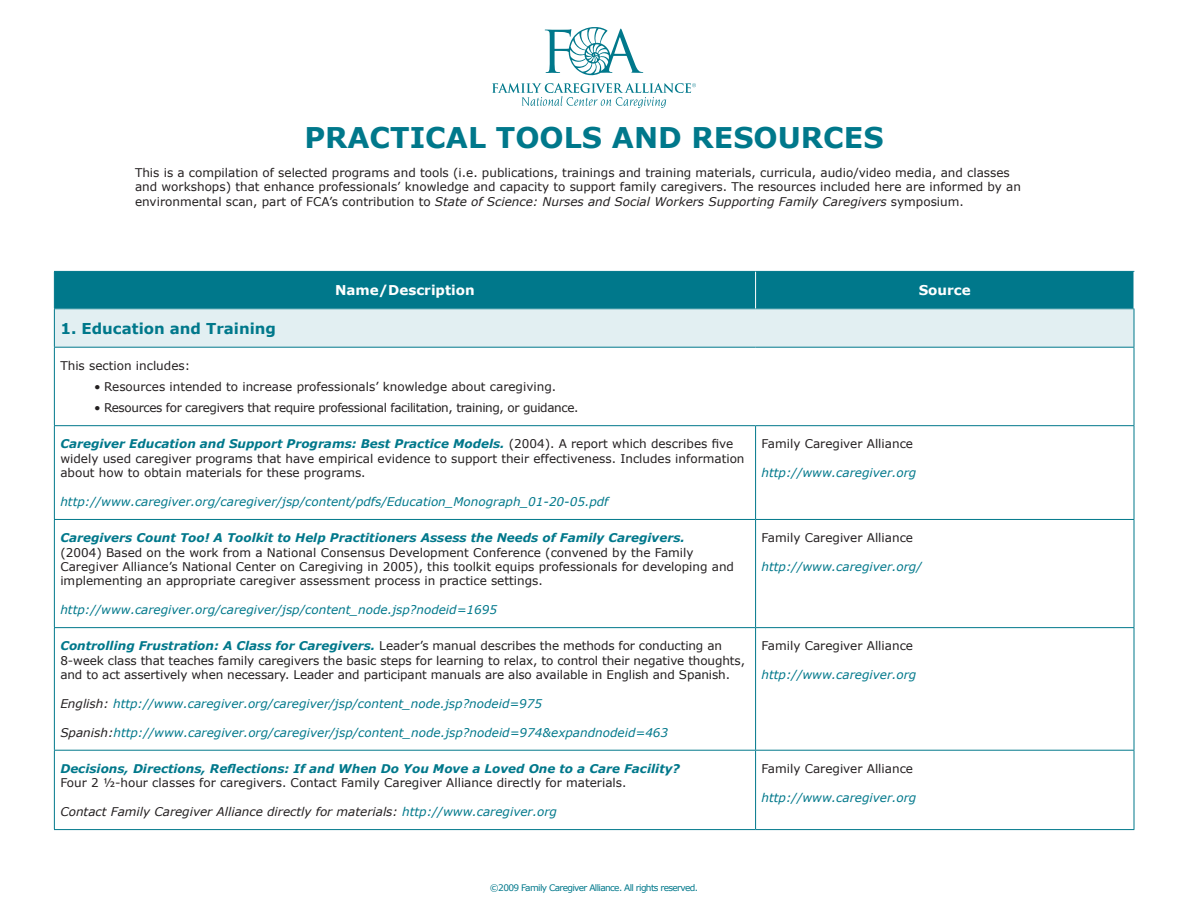
<style>
.page{position:relative;width:1188px;height:918px;background:#fff}
.page>*{position:absolute;margin:0;border:0;box-sizing:border-box;transform-origin:0 0}
.t1{font:700 28.5px "Verdana";color:#00788b}
.Section_1{font:700 15px "Verdana";color:#00788b}
.Name2{font:700 13.5px "Verdana";color:#fff}
.Name2-2{font:12px/14.4px "Verdana";color:#231f20}
.Name2-3{font:italic 12px "Verdana";color:#00788b}
.Name2-4{font:12px "Verdana";letter-spacing:-.03em;color:#231f20}
.Name2-5{font:italic 700 12px "Verdana";color:#00788b}
.Name2-6{font:italic 12px "Verdana";color:#231f20}
.t2{font:9px "Verdana";letter-spacing:-.07em;color:#00788b}
.s1{font-style:italic}
.s2{font-weight:700;font-style:italic;color:#00788b}
.s3{color:#231f20}
.s4{color:#00788b}
</style>
<div class="page">
<div style="left:55px;top:272px;width:1079px;height:36px;background:#00788b"></div>
<div style="left:54px;top:309px;width:1080px;height:38px;background:#e2eff2"></div>
<hr style="left:1134px;top:309px;width:1px;height:38px;background:#00788b">
<hr style="left:54px;top:348px;width:1px;height:77px;background:#00788b">
<hr style="left:1134px;top:348px;width:1px;height:77px;background:#00788b">
<hr style="left:54px;top:627px;width:702px;height:1px;background:#00788b">
<hr style="left:54px;top:628px;width:1px;height:122px;background:#00788b">
<hr style="left:756px;top:627px;width:378px;height:1px;background:#00788b">
<hr style="left:755px;top:628px;width:1px;height:122px;background:#00788b">
<hr style="left:1134px;top:628px;width:1px;height:122px;background:#00788b">
<hr style="left:54px;top:750px;width:702px;height:1px;background:#00788b">
<hr style="left:54px;top:751px;width:1px;height:78px;background:#00788b">
<hr style="left:756px;top:750px;width:378px;height:1px;background:#00788b">
<hr style="left:755px;top:751px;width:1px;height:78px;background:#00788b">
<hr style="left:1134px;top:751px;width:1px;height:78px;background:#00788b">
<hr style="left:54px;top:829px;width:702px;height:1px;background:#00788b">
<hr style="left:756px;top:829px;width:378px;height:1px;background:#00788b">
<hr style="left:54px;top:519px;width:702px;height:1px;background:#00788b">
<hr style="left:756px;top:519px;width:378px;height:1px;background:#00788b">
<hr style="left:54px;top:425px;width:702px;height:1px;background:#00788b">
<hr style="left:54px;top:426px;width:1px;height:93px;background:#00788b">
<hr style="left:756px;top:425px;width:378px;height:1px;background:#00788b">
<hr style="left:755px;top:426px;width:1px;height:93px;background:#00788b">
<hr style="left:1134px;top:426px;width:1px;height:93px;background:#00788b">
<hr style="left:54px;top:520px;width:1px;height:107px;background:#00788b">
<hr style="left:755px;top:520px;width:1px;height:107px;background:#00788b">
<hr style="left:1134px;top:520px;width:1px;height:107px;background:#00788b">
<hr style="left:54px;top:271px;width:702px;height:1px;background:#00788b">
<hr style="left:54px;top:272px;width:1px;height:36px;background:#00788b">
<hr style="left:756px;top:271px;width:378px;height:1px;background:#00788b">
<hr style="left:54px;top:308px;width:702px;height:1px;background:#00788b">
<hr style="left:756px;top:308px;width:378px;height:1px;background:#00788b">
<hr style="left:755px;top:272px;width:1px;height:36px;background:#fff">
<hr style="left:54px;top:309px;width:1px;height:38px;background:#00788b">
<hr style="left:54px;top:347px;width:702px;height:1px;background:#00788b">
<hr style="left:756px;top:347px;width:378px;height:1px;background:#00788b">
<svg style="left:492px;top:83px;width:204px;height:25px"></svg>
<svg style="left:545px;top:27px;width:98px;height:49px"></svg>
<p class="t1" style="left:304px;top:120px;width:581px">PRACTICAL TOOLS AND RESOURCES</p>
<p class="Name2-2" style="left:135px;top:165px;width:888px">This is a compilation of selected programs and tools (i.e. publications, trainings and training materials, curricula, audio/video media, and classes and workshops) that enhance professionals’ knowledge and capacity to support family caregivers. The resources included here are informed by an environmental scan, part of FCA’s contribution to <span class="s1">State of Science: Nurses and Social Workers Supporting Family Caregivers</span> symposium.</p>
<p class="Name2" style="left:335px;top:282px;width:141px">Name/Description</p>
<p class="Name2" style="left:919px;top:282px;width:54px">Source</p>
<p class="Section_1" style="left:60px;top:319px;width:217px">1. Education and Training</p>
<p class="Name2-2" style="left:60px;top:358px;width:131px">This section includes:</p>
<p class="Name2-2" style="left:94px;top:379px;width:464px">• Resources intended to increase professionals’ knowledge about caregiving.</p>
<p class="Name2-4" style="left:94px;top:400px;width:486px">• Resources for caregivers that require professional facilitation, training, or guidance.</p>
<p class="Name2-2" style="left:60px;top:436px;width:686px"><span class="s2">Caregiver Education and Support Programs: Best Practice Models.</span> (2004). A report which describes five widely used caregiver programs that have empirical evidence to support their effectiveness. Includes information about how to obtain materials for these programs.</p>
<p class="Name2-3" style="left:60px;top:494px;width:550px">http://www.caregiver.org/caregiver/jsp/content/pdfs/Education_Monograph_01-20-05.pdf</p>
<p class="Name2-2" style="left:60px;top:530px;width:675px"><span class="s2">Caregivers Count Too! A Toolkit to Help Practitioners Assess the Needs of Family Caregivers.<br></span>(2004) Based on the work from a National Consensus Development Conference (convened by the Family Caregiver Alliance’s National Center on Caregiving in 2005), this toolkit equips professionals for developing and implementing an appropriate caregiver assessment process in practice settings.</p>
<p class="Name2-3" style="left:60px;top:602px;width:438px">http://www.caregiver.org/caregiver/jsp/content_node.jsp?nodeid=1695</p>
<p class="Name2-2" style="left:60px;top:638px;width:686px"><span class="s2">Controlling Frustration: A Class for Caregivers.</span> Leader’s manual describes the methods for conducting an<br>8-week class that teaches family caregivers the basic steps for learning to relax, to control their negative thoughts, and to act assertively when necessary. Leader and participant manuals are also available in English and Spanish.</p>
<p class="Name2-3" style="left:60px;top:696px;width:483px"><span class="s3">English:</span> http://www.caregiver.org/caregiver/jsp/content_node.jsp?nodeid=975</p>
<p class="Name2-3" style="left:60px;top:725px;width:609px"><span class="s3">Spanish:</span>http://www.caregiver.org/caregiver/jsp/content_node.jsp?nodeid=974&amp;expandnodeid=463</p>
<p class="Name2-5" style="left:60px;top:761px;width:621px">Decisions, Directions, Reflections: If and When Do You Move a Loved One to a Care Facility?</p>
<p class="Name2-2" style="left:60px;top:775px;width:568px">Four 2 ½-hour classes for caregivers. Contact Family Caregiver Alliance directly for materials.</p>
<p class="Name2-6" style="left:60px;top:804px;width:498px">Contact Family Caregiver Alliance directly for materials: <span class="s4">http://www.caregiver.org</span></p>
<p class="Name2-2" style="left:762px;top:436px;width:153px">Family Caregiver Alliance</p>
<p class="Name2-3" style="left:762px;top:465px;width:156px">http://www.caregiver.org</p>
<p class="Name2-2" style="left:762px;top:530px;width:153px">Family Caregiver Alliance</p>
<p class="Name2-3" style="left:762px;top:559px;width:162px">http://www.caregiver.org/</p>
<p class="Name2-2" style="left:762px;top:638px;width:153px">Family Caregiver Alliance</p>
<p class="Name2-3" style="left:762px;top:667px;width:156px">http://www.caregiver.org</p>
<p class="Name2-2" style="left:762px;top:761px;width:153px">Family Caregiver Alliance</p>
<p class="Name2-3" style="left:762px;top:790px;width:156px">http://www.caregiver.org</p>
<p class="t2" style="left:490px;top:882px;width:210px">©2009 Family Caregiver Alliance. All rights reserved.</p>
</div>
